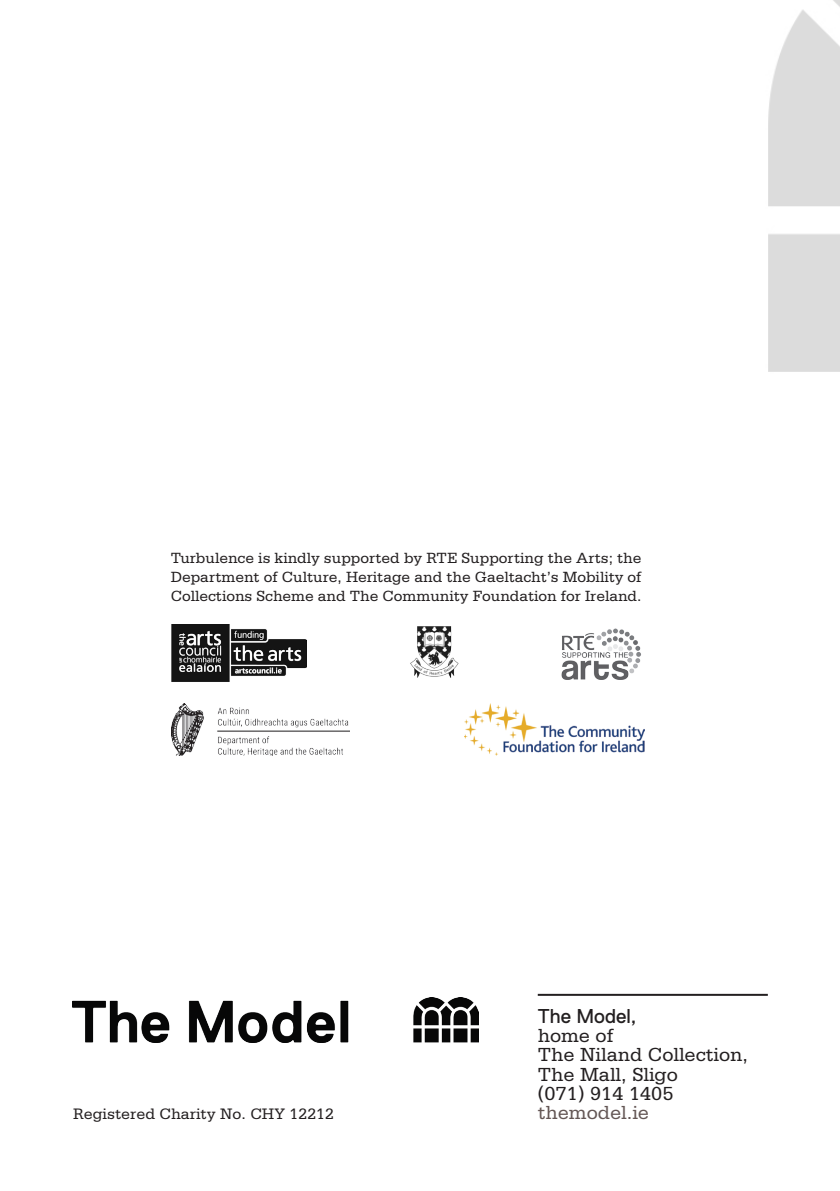
<style>
.page{position:relative;width:840px;height:1191px;background:#fff}
.page>*{position:absolute;margin:0;border:0;box-sizing:border-box;transform-origin:0 0}
.t1{font:20px/19.2px "Serifa Std";color:#231f20}
.t2{font:20px "Serifa Std";color:#645755}
.t3{font:20px "Replica Pro";color:#231f20}
.t4{font:16px "Serifa Std";color:#231f20}
.t5{font:15.6px/19px "Serifa Std";color:#231f20;text-align:justify}
</style>
<div class="page">
<img style="left:768px;top:0;width:71px;height:372px">
<img style="left:72px;top:997px;width:406px;height:45px">
<img style="left:410px;top:626px;width:49px;height:52px">
<img style="left:172px;top:704px;width:177px;height:52px">
<img style="left:561px;top:628px;width:80px;height:51px">
<img style="left:171px;top:624px;width:135px;height:58px">
<img style="left:464px;top:704px;width:179px;height:52px">
<hr style="left:537px;top:993px;width:230px;height:2px;background:#231f20">
<p class="t5" style="left:171px;top:548px;width:472px">Turbulence is kindly supported by RTE Supporting the Arts; the Department of Culture, Heritage and the Gaeltacht’s Mobility of Collections Scheme and The Community Foundation for Ireland.</p>
<p class="t4" style="left:73px;top:1104px;width:262px">Registered Charity No. CHY 12212</p>
<p class="t3" style="left:537px;top:1005px;width:100px">The Model,</p>
<p class="t1" style="left:537px;top:1026px;width:212px">home of<br>The Niland Collection,<br>The Mall, Sligo<br>(071) 914 1405</p>
<p class="t2" style="left:537px;top:1101px;width:113px">themodel.ie</p>
</div>
